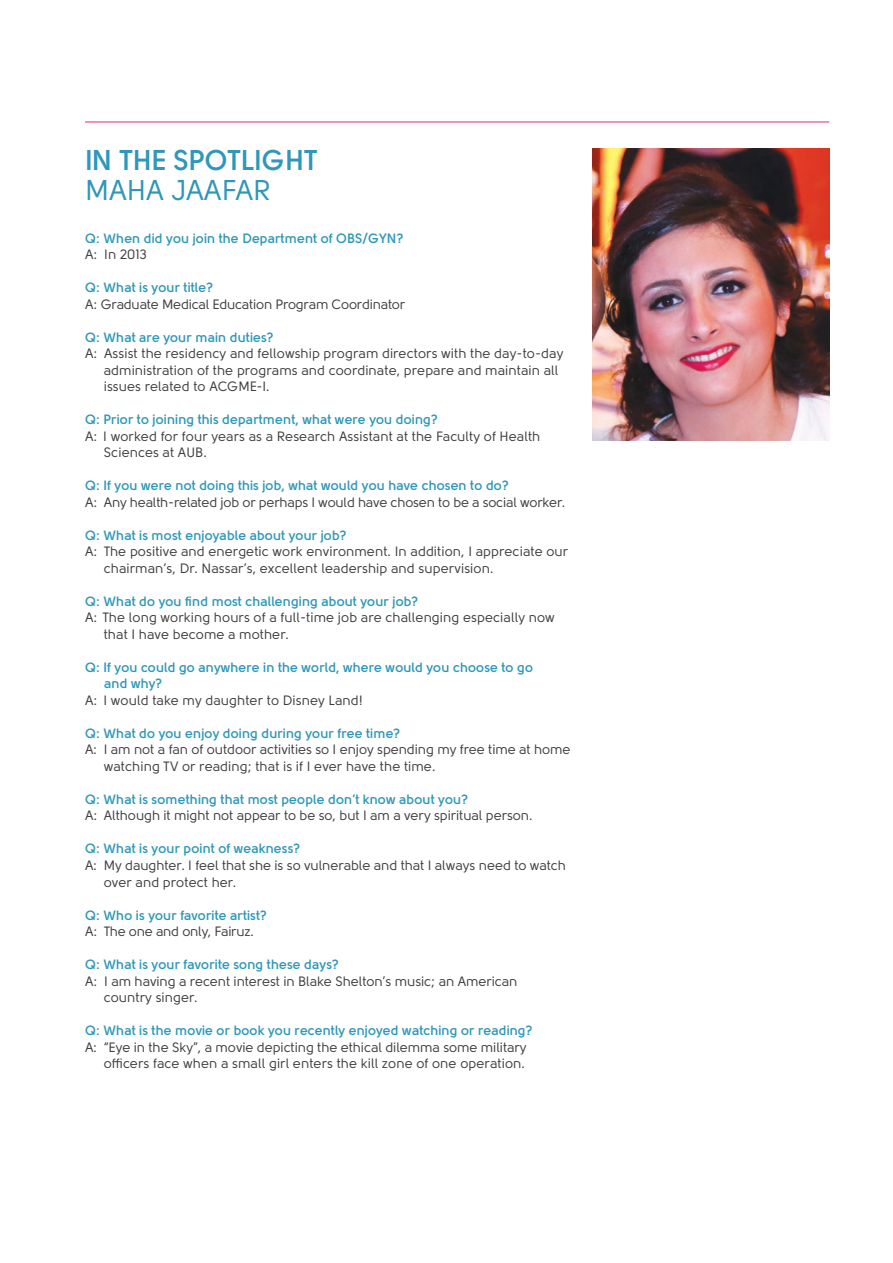
<style>
.page{position:relative;width:893px;height:1263px;background:#fff}
.page>*{position:absolute;margin:0;border:0;box-sizing:border-box;transform-origin:0 0}
.TITLES{font:700 28.5px "Solomon";color:#2f97b9}
.TITLES-2{font:28.5px "Solomon";color:#2f97b9}
.t1{font:13.5px/16.5px "Solomon";letter-spacing:.01em;color:#3e3e3f}
.t2{font:700 13.5px "Solomon";color:#2f97b9}
.t3{font:13.5px "Solomon";letter-spacing:-.01em;color:#3e3e3f}
</style>
<div class="page">
<hr style="left:85px;top:121px;width:744px;height:2px;background:#f16e9a">
<img style="left:592px;top:149px;width:237px;height:291px">
<p class="TITLES" style="left:85px;top:144px;width:234px">IN THE SPOTLIGHT</p>
<p class="TITLES-2" style="left:85px;top:175px;width:187px">MAHA JAAFAR</p>
<p class="t2" style="left:85px;top:230px;width:320px">Q: When did you join the Department of OBS/GYN?</p>
<p class="t1" style="left:85px;top:247px;width:63px">A: In 2013</p>
<p class="t2" style="left:85px;top:280px;width:130px">Q: What is your title?</p>
<p class="t3" style="left:85px;top:297px;width:322px">A: Graduate Medical Education Program Coordinator</p>
<p class="t2" style="left:85px;top:329px;width:190px">Q: What are your main duties?</p>
<p class="t1" style="left:85px;top:346px;width:480px">A: Assist the residency and fellowship program directors with the day-to-day</p>
<p class="t1" style="left:104px;top:362px;width:456px">administration of the programs and coordinate, prepare and maintain all issues related to ACGME-I.</p>
<p class="t2" style="left:85px;top:412px;width:354px">Q: Prior to joining this department, what were you doing?</p>
<p class="t1" style="left:85px;top:428px;width:457px">A: I worked for four years as a Research Assistant at the Faculty of Health</p>
<p class="t1" style="left:104px;top:445px;width:105px">Sciences at AUB.</p>
<p class="t2" style="left:85px;top:478px;width:425px">Q: If you were not doing this job, what would you have chosen to do?</p>
<p class="t3" style="left:85px;top:495px;width:482px">A: Any health-related job or perhaps I would have chosen to be a social worker.</p>
<p class="t2" style="left:85px;top:527px;width:263px">Q: What is most enjoyable about your job?</p>
<p class="t1" style="left:85px;top:544px;width:485px">A: The positive and energetic work environment. In addition, I appreciate our</p>
<p class="t1" style="left:104px;top:560px;width:391px">chairman’s, Dr. Nassar’s, excellent leadership and supervision.</p>
<p class="t2" style="left:85px;top:593px;width:335px">Q: What do you find most challenging about your job?</p>
<p class="t1" style="left:85px;top:610px;width:471px">A: The long working hours of a full-time job are challenging especially now</p>
<p class="t1" style="left:104px;top:626px;width:187px">that I have become a mother.</p>
<p class="t2" style="left:85px;top:659px;width:450px">Q: If you could go anywhere in the world, where would you choose to go</p>
<p class="t2" style="left:104px;top:676px;width:60px">and why?</p>
<p class="t1" style="left:85px;top:692px;width:279px">A: I would take my daughter to Disney Land!</p>
<p class="t2" style="left:85px;top:725px;width:317px">Q: What do you enjoy doing during your free time?</p>
<p class="t1" style="left:85px;top:742px;width:487px">A: I am not a fan of outdoor activities so I enjoy spending my free time at home</p>
<p class="t1" style="left:104px;top:758px;width:333px">watching TV or reading; that is if I ever have the time.</p>
<p class="t2" style="left:85px;top:791px;width:385px">Q: What is something that most people don’t know about you?</p>
<p class="t1" style="left:85px;top:808px;width:449px">A: Although it might not appear to be so, but I am a very spiritual person.</p>
<p class="t2" style="left:85px;top:841px;width:217px">Q: What is your point of weakness?</p>
<p class="t1" style="left:85px;top:857px;width:482px">A: My daughter. I feel that she is so vulnerable and that I always need to watch</p>
<p class="t1" style="left:104px;top:874px;width:134px">over and protect her.</p>
<p class="t2" style="left:85px;top:907px;width:184px">Q: Who is your favorite artist?</p>
<p class="t3" style="left:85px;top:924px;width:170px">A: The one and only, Fairuz.</p>
<p class="t2" style="left:85px;top:956px;width:256px">Q: What is your favorite song these days?</p>
<p class="t1" style="left:85px;top:973px;width:434px">A: I am having a recent interest in Blake Shelton’s music; an American</p>
<p class="t1" style="left:104px;top:989px;width:95px">country singer.</p>
<p class="t2" style="left:85px;top:1022px;width:449px">Q: What is the movie or book you recently enjoyed watching or reading?</p>
<p class="t1" style="left:85px;top:1039px;width:443px">A: “Eye in the Sky”, a movie depicting the ethical dilemma some military</p>
<p class="t1" style="left:104px;top:1055px;width:423px">officers face when a small girl enters the kill zone of one operation.</p>
</div>
